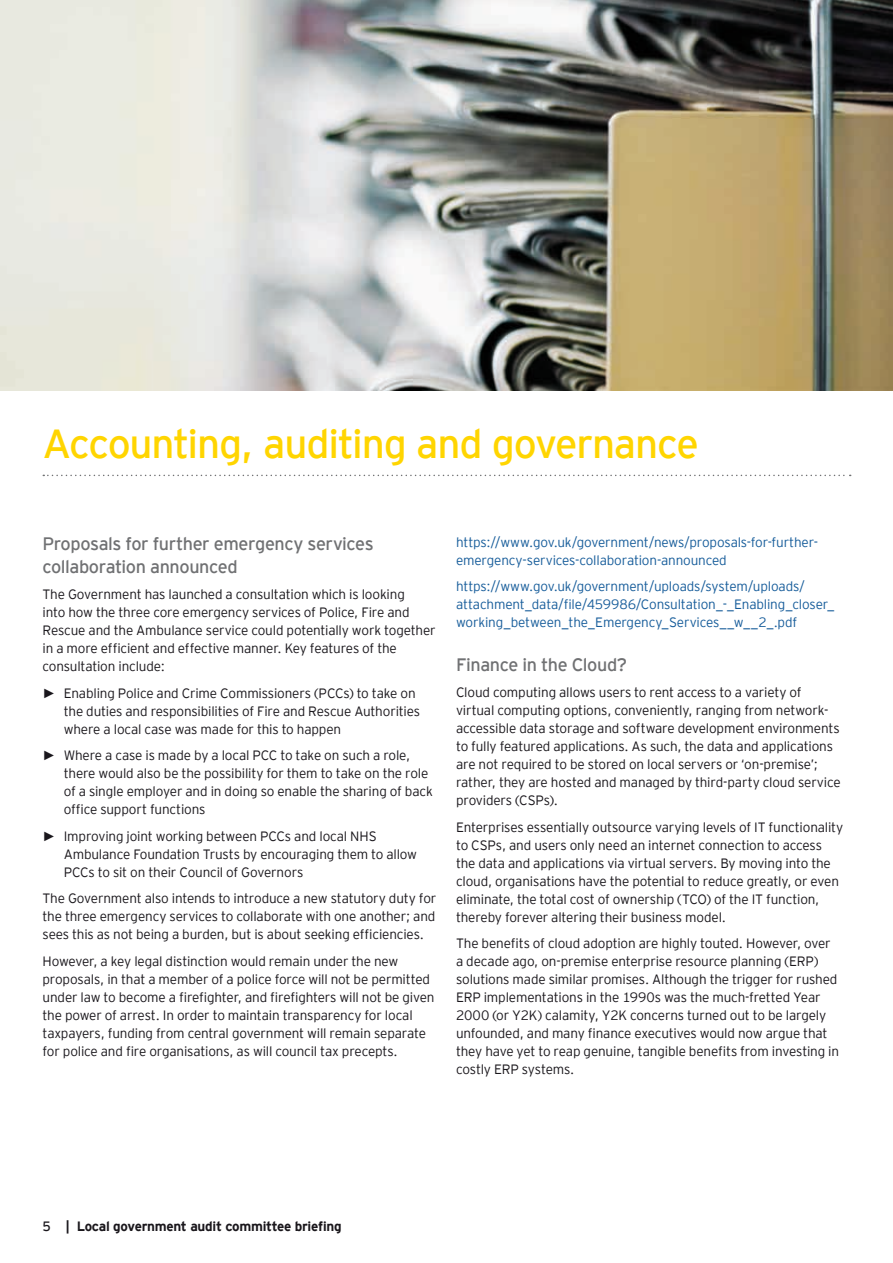
<style>
.page{position:relative;width:893px;height:1263px;background:#fff}
.page>*{position:absolute;margin:0;border:0;box-sizing:border-box;transform-origin:0 0}
.t1{font:40.5px "EY Interstate";letter-spacing:-.03em;color:#ffd500}
.t2{font:18px/22.5px "EY Interstate";letter-spacing:-.025em;color:#707173}
.t3{font:300 13.5px/18px "EY Interstate";letter-spacing:-.015em;color:#1a171c}
.t4{font:300 13.5px/18px "EY Interstate";letter-spacing:-.01em;color:#165c9a}
.t5{font:700 13.5px "EY Interstate";letter-spacing:-.02em;color:#1a171c}
.s1{font-family:"Arial";font-weight:700}
.s2{font-weight:400}
</style>
<div class="page">
<svg style="left:43px;top:475px;width:808px;height:1px"></svg>
<img style="left:0;top:0;width:893px;height:390px">
<h1 class="t1" style="left:43px;top:414px;width:658px">Accounting, auditing and governance</h1>
<h2 class="t2" style="left:43px;top:531px;width:333px">Proposals for further emergency services collaboration announced</h2>
<p class="t3" style="left:43px;top:585px;width:395px">The Government has launched a consultation which is looking<br>into how the three core emergency services of Police, Fire and Rescue and the Ambulance service could potentially work together in a more efficient and effective manner. Key features of the consultation include:</p>
<p class="t3" style="left:64px;top:683px;width:358px;text-indent:-21px"><span class="s1">►</span> Enabling Police and Crime Commissioners (PCCs) to take on the duties and responsibilities of Fire and Rescue Authorities where a local case was made for this to happen</p>
<p class="t3" style="left:64px;top:746px;width:371px;text-indent:-21px"><span class="s1">►</span> Where a case is made by a local PCC to take on such a role, there would also be the possibility for them to take on the role of a single employer and in doing so enable the sharing of back office support functions</p>
<p class="t3" style="left:64px;top:826px;width:355px;text-indent:-21px"><span class="s1">►</span> Improving joint working between PCCs and local NHS<br>Ambulance Foundation Trusts by encouraging them to allow<br>PCCs to sit on their Council of Governors</p>
<p class="t3" style="left:43px;top:889px;width:395px;text-align:justify">The Government also intends to introduce a new statutory duty for the three emergency services to collaborate with one another; and sees this as not being a burden, but is about seeking efficiencies.</p>
<p class="t3" style="left:43px;top:951px;width:394px">However, a key legal distinction would remain under the new proposals, in that a member of a police force will not be permitted under law to become a firefighter, and firefighters will not be given the power of arrest. In order to maintain transparency for local taxpayers, funding from central government will remain separate for police and fire organisations, as will council tax precepts.</p>
<p class="t4" style="left:456px;top:532px;width:363px">https://www.gov.uk/government/news/proposals-for-further&shy;emergency-services-collaboration-announced</p>
<p class="t4" style="left:456px;top:576px;width:380px">https://www.gov.uk/government/uploads/system/uploads/ attachment_data/file/459986/Consultation_-_Enabling_closer_ working_between_the_Emergency_Services__w__2_.pdf</p>
<h2 class="t2" style="left:456px;top:652px;width:173px">Finance in the Cloud?</h2>
<p class="t3" style="left:456px;top:683px;width:386px">Cloud computing allows users to rent access to a variety of virtual computing options, conveniently, ranging from network&shy;accessible data storage and software development environments to fully featured applications. As such, the data and applications are not required to be stored on local servers or ‘on-premise’; rather, they are hosted and managed by third-party cloud service providers (CSPs).</p>
<p class="t3" style="left:456px;top:817px;width:389px">Enterprises essentially outsource varying levels of IT functionality to CSPs, and users only need an internet connection to access the data and applications via virtual servers. By moving into the cloud, organisations have the potential to reduce greatly, or even eliminate, the total cost of ownership (TCO) of the IT function, thereby forever altering their business model.</p>
<p class="t3" style="left:456px;top:934px;width:385px">The benefits of cloud adoption are highly touted. However, over a decade ago, on-premise enterprise resource planning (ERP) solutions made similar promises. Although the trigger for rushed ERP implementations in the 1990s was the much-fretted Year 2000 (or Y2K) calamity, Y2K concerns turned out to be largely unfounded, and many finance executives would now argue that they have yet to reap genuine, tangible benefits from investing in costly ERP systems.</p>
<p class="t5" style="left:43px;top:1217px;width:301px"><span class="s2">5</span> | Local government audit committee briefing</p>
</div>
